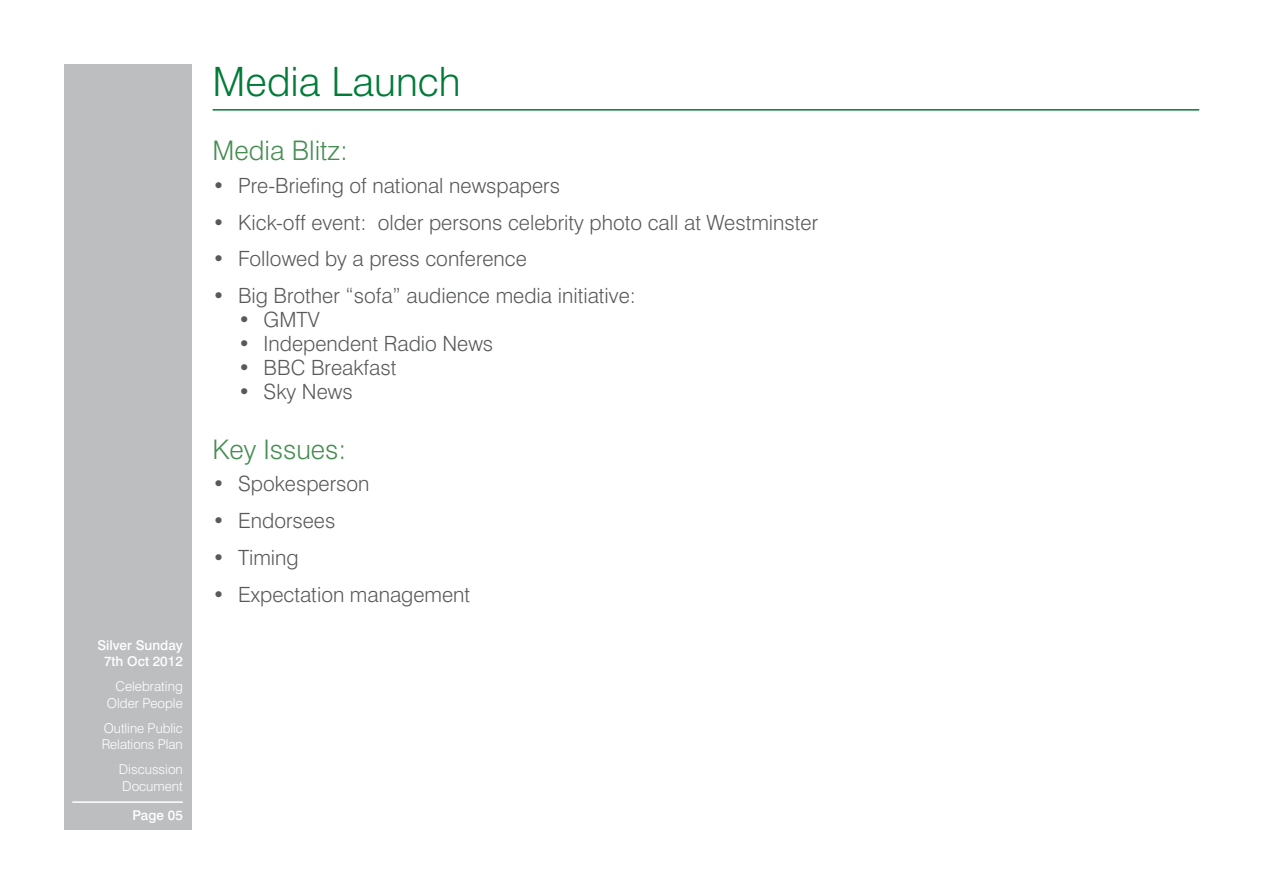
<style>
.page{position:relative;width:1263px;height:893px;background:#fff}
.page>*{position:absolute;margin:0;border:0;box-sizing:border-box;transform-origin:0 0}
.t1{font:300 40.5px "Swiss 721 BT";color:#007b38}
.t2{font:300 27px "Swiss 721 BT";color:#458d51}
.t3{font:300 21px "Swiss 721 BT";color:#58595b}
.t4{font:300 13.5px/16.5px "Swiss 721 BT";color:#fff}
.t5{font:500 13.5px/16.5px "Swiss 721 BT";color:#fff;text-align:center}
</style>
<div class="page">
<div style="left:64px;top:64px;width:127px;height:765px;background:#bcbec0"></div>
<hr style="left:72px;top:801px;width:111px;height:2px;background:#fff">
<hr style="left:213px;top:109px;width:986px;height:2px;background:#007b38">
<p class="t5" style="left:97px;top:636px;width:87px">Silver Sunday<br>7th Oct 2012</p>
<p class="t4" style="left:107px;top:678px;width:77px;text-align:right">Celebrating<br>Older People</p>
<p class="t4" style="left:102px;top:719px;width:83px">Outline Public<br>Relations Plan</p>
<p class="t4" style="left:119px;top:761px;width:65px">Discussion<br>Document</p>
<p class="t5" style="left:133px;top:807px;width:52px">Page 05</p>
<h1 class="t1" style="left:213px;top:57px;width:250px">Media Launch</h1>
<h2 class="t2" style="left:213px;top:134px;width:137px">Media Blitz:</h2>
<p class="t3" style="left:213px;top:173px;width:349px">• Pre-Briefing of national newspapers</p>
<p class="t3" style="left:213px;top:209px;width:607px">• Kick-off event: older persons celebrity photo call at Westminster</p>
<p class="t3" style="left:213px;top:246px;width:316px">• Followed by a press conference</p>
<p class="t3" style="left:213px;top:283px;width:425px">• Big Brother “sofa” audience media initiative:</p>
<p class="t3" style="left:238px;top:307px;width:83px">• GMTV</p>
<p class="t3" style="left:238px;top:331px;width:257px">• Independent Radio News</p>
<p class="t3" style="left:238px;top:355px;width:160px">• BBC Breakfast</p>
<p class="t3" style="left:238px;top:379px;width:116px">• Sky News</p>
<h2 class="t2" style="left:213px;top:433px;width:135px">Key Issues:</h2>
<p class="t3" style="left:213px;top:471px;width:158px">• Spokesperson</p>
<p class="t3" style="left:213px;top:508px;width:124px">• Endorsees</p>
<p class="t3" style="left:213px;top:545px;width:88px">• Timing</p>
<p class="t3" style="left:213px;top:581px;width:259px">• Expectation management</p>
</div>
